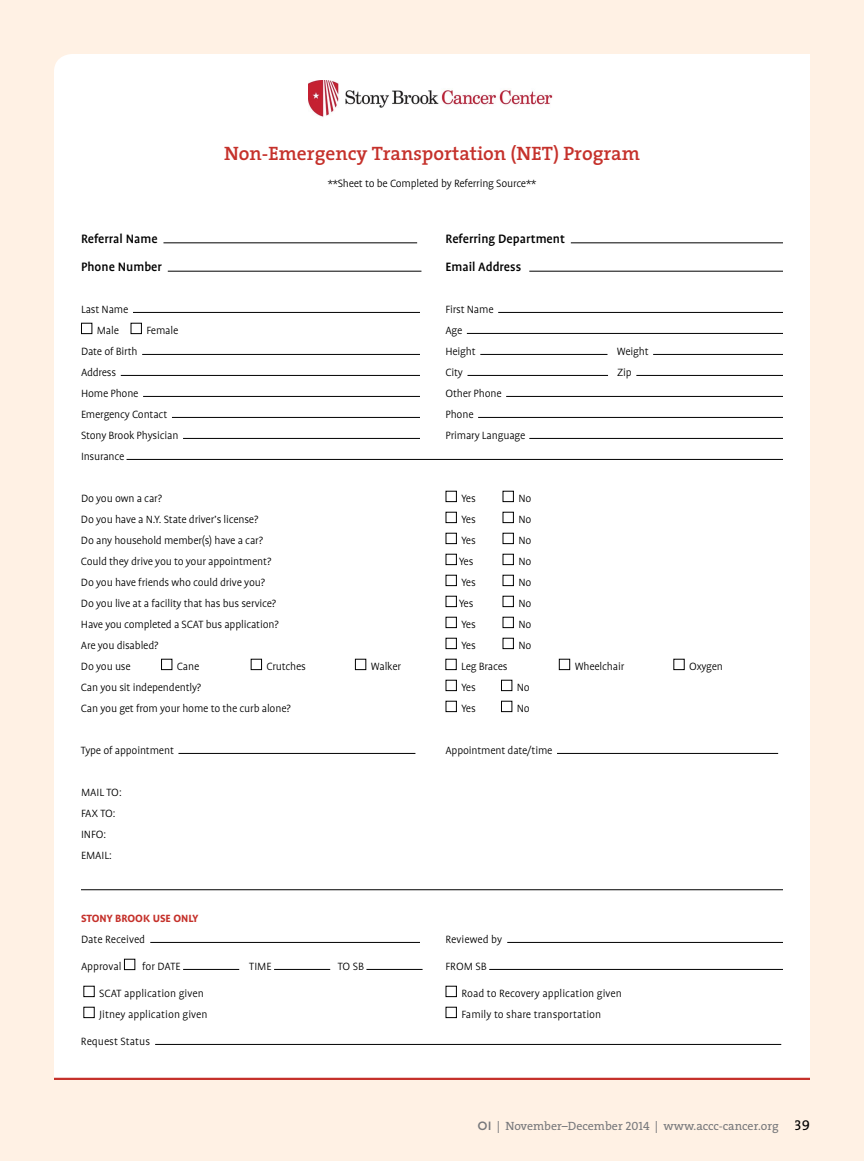
<style>
.page{position:relative;width:864px;height:1161px;background:#fff1e4}
.page>*{position:absolute;margin:0;border:0;box-sizing:border-box;transform-origin:0 0}
.t1{font:600 19.5px "The Serif";color:#c5312b}
.t2{font:500 13.8px "Profile";color:#000}
.t3{font:300 12px/21px "Profile";letter-spacing:-.015em;color:#000}
.t4{font:12px "The Serif";color:#77787b}
.t5{font:700 12px "Profile";color:#c5312b}
.s1{font-family:"Gotham HTF";font-weight:500}
.s2{font-family:"The Serif Caps"}
.s3{font-family:"The Serif Caps";font-size:14.25px;color:#000}
</style>
<div class="page">
<div style="left:54px;top:54px;width:756px;height:1024px;background:#fff"></div>
<img style="left:309px;top:81px;width:245px;height:42px">
<hr style="left:54px;top:1078px;width:756px;height:2px;background:#c5312b">
<hr style="left:163px;top:243px;width:254px;height:1px;background:#000">
<hr style="left:571px;top:243px;width:212px;height:1px;background:#000">
<hr style="left:168px;top:271px;width:253px;height:1px;background:#000">
<hr style="left:529px;top:271px;width:254px;height:1px;background:#000">
<hr style="left:133px;top:312px;width:287px;height:1px;background:#000">
<hr style="left:498px;top:312px;width:285px;height:1px;background:#000">
<div style="left:81px;top:323px;width:11px;height:11px;border:1px solid #000"></div>
<div style="left:131px;top:323px;width:11px;height:11px;border:1px solid #000"></div>
<hr style="left:467px;top:333px;width:316px;height:1px;background:#000">
<hr style="left:142px;top:354px;width:278px;height:1px;background:#000">
<hr style="left:480px;top:354px;width:128px;height:1px;background:#000">
<hr style="left:653px;top:354px;width:130px;height:1px;background:#000">
<hr style="left:121px;top:375px;width:299px;height:1px;background:#000">
<hr style="left:468px;top:375px;width:140px;height:1px;background:#000">
<hr style="left:636px;top:375px;width:147px;height:1px;background:#000">
<hr style="left:143px;top:396px;width:277px;height:1px;background:#000">
<hr style="left:506px;top:396px;width:277px;height:1px;background:#000">
<hr style="left:172px;top:417px;width:248px;height:1px;background:#000">
<hr style="left:478px;top:417px;width:305px;height:1px;background:#000">
<hr style="left:183px;top:438px;width:237px;height:1px;background:#000">
<hr style="left:529px;top:438px;width:254px;height:1px;background:#000">
<hr style="left:127px;top:459px;width:656px;height:1px;background:#000">
<div style="left:446px;top:491px;width:11px;height:11px;border:1px solid #000"></div>
<div style="left:503px;top:491px;width:11px;height:11px;border:1px solid #000"></div>
<div style="left:446px;top:512px;width:11px;height:11px;border:1px solid #000"></div>
<div style="left:503px;top:512px;width:11px;height:11px;border:1px solid #000"></div>
<div style="left:446px;top:533px;width:11px;height:11px;border:1px solid #000"></div>
<div style="left:503px;top:533px;width:11px;height:11px;border:1px solid #000"></div>
<div style="left:446px;top:554px;width:11px;height:11px;border:1px solid #000"></div>
<div style="left:503px;top:554px;width:11px;height:11px;border:1px solid #000"></div>
<div style="left:446px;top:575px;width:11px;height:11px;border:1px solid #000"></div>
<div style="left:503px;top:575px;width:11px;height:11px;border:1px solid #000"></div>
<div style="left:446px;top:596px;width:11px;height:11px;border:1px solid #000"></div>
<div style="left:503px;top:596px;width:11px;height:11px;border:1px solid #000"></div>
<div style="left:446px;top:617px;width:11px;height:11px;border:1px solid #000"></div>
<div style="left:503px;top:617px;width:11px;height:11px;border:1px solid #000"></div>
<div style="left:446px;top:638px;width:11px;height:11px;border:1px solid #000"></div>
<div style="left:503px;top:638px;width:11px;height:11px;border:1px solid #000"></div>
<div style="left:161px;top:659px;width:11px;height:11px;border:1px solid #000"></div>
<div style="left:251px;top:659px;width:11px;height:11px;border:1px solid #000"></div>
<div style="left:355px;top:659px;width:11px;height:11px;border:1px solid #000"></div>
<div style="left:446px;top:659px;width:10px;height:11px;border:1px solid #000"></div>
<div style="left:559px;top:659px;width:11px;height:11px;border:1px solid #000"></div>
<div style="left:674px;top:659px;width:10px;height:11px;border:1px solid #000"></div>
<div style="left:446px;top:680px;width:11px;height:11px;border:1px solid #000"></div>
<div style="left:501px;top:680px;width:11px;height:11px;border:1px solid #000"></div>
<div style="left:446px;top:701px;width:11px;height:11px;border:1px solid #000"></div>
<div style="left:501px;top:701px;width:11px;height:11px;border:1px solid #000"></div>
<hr style="left:178px;top:753px;width:237px;height:1px;background:#000">
<hr style="left:557px;top:753px;width:221px;height:1px;background:#000">
<hr style="left:81px;top:889px;width:702px;height:1px;background:#000">
<hr style="left:150px;top:942px;width:270px;height:1px;background:#000">
<hr style="left:507px;top:942px;width:276px;height:1px;background:#000">
<div style="left:124px;top:959px;width:11px;height:11px;border:1px solid #000"></div>
<hr style="left:183px;top:969px;width:56px;height:1px;background:#000">
<hr style="left:274px;top:969px;width:56px;height:1px;background:#000">
<hr style="left:366px;top:969px;width:57px;height:1px;background:#000">
<hr style="left:489px;top:969px;width:294px;height:1px;background:#000">
<div style="left:84px;top:986px;width:10px;height:11px;border:1px solid #000"></div>
<div style="left:446px;top:986px;width:11px;height:11px;border:1px solid #000"></div>
<div style="left:84px;top:1007px;width:10px;height:11px;border:1px solid #000"></div>
<div style="left:446px;top:1007px;width:11px;height:11px;border:1px solid #000"></div>
<hr style="left:155px;top:1044px;width:626px;height:1px;background:#000">
<h1 class="t1" style="left:224px;top:137px;width:417px">Non-Emergency Transportation (NET) Program</h1>
<p class="t3" style="left:328px;top:173px;width:210px">**Sheet to be Completed by Referring Source**</p>
<p class="t2" style="left:81px;top:232px;width:78px">Referral Name</p>
<p class="t2" style="left:445px;top:232px;width:121px">Referring Department</p>
<p class="t2" style="left:81px;top:260px;width:82px">Phone Number</p>
<p class="t2" style="left:445px;top:260px;width:77px">Email Address</p>
<p class="t3" style="left:81px;top:299px;width:49px">Last Name</p>
<p class="t3" style="left:446px;top:299px;width:50px">First Name</p>
<p class="t3" style="left:97px;top:320px;width:24px">Male</p>
<p class="t3" style="left:146px;top:320px;width:33px">Female</p>
<p class="t3" style="left:446px;top:320px;width:18px">Age</p>
<p class="t3" style="left:81px;top:341px;width:58px">Date of Birth</p>
<p class="t3" style="left:446px;top:341px;width:32px">Height</p>
<p class="t3" style="left:617px;top:341px;width:33px">Weight</p>
<p class="t3" style="left:81px;top:362px;width:37px">Address</p>
<p class="t3" style="left:446px;top:362px;width:19px">City</p>
<p class="t3" style="left:617px;top:362px;width:16px">Zip</p>
<p class="t3" style="left:81px;top:383px;width:59px">Home Phone</p>
<p class="t3" style="left:446px;top:383px;width:58px">Other Phone</p>
<p class="t3" style="left:81px;top:404px;width:88px">Emergency Contact</p>
<p class="t3" style="left:446px;top:404px;width:30px">Phone</p>
<p class="t3" style="left:81px;top:425px;width:99px">Stony Brook Physician</p>
<p class="t3" style="left:446px;top:425px;width:81px">Primary Language</p>
<p class="t3" style="left:81px;top:446px;width:45px">Insurance</p>
<p class="t3" style="left:81px;top:488px;width:82px">Do you own a car?</p>
<p class="t3" style="left:461px;top:488px;width:16px">Yes</p>
<p class="t3" style="left:518px;top:488px;width:15px">No</p>
<p class="t3" style="left:81px;top:509px;width:179px">Do you have a N.Y. State driver’s license?</p>
<p class="t3" style="left:461px;top:509px;width:16px">Yes</p>
<p class="t3" style="left:518px;top:509px;width:15px">No</p>
<p class="t3" style="left:81px;top:530px;width:183px">Do any household member(s) have a car?</p>
<p class="t3" style="left:461px;top:530px;width:16px">Yes</p>
<p class="t3" style="left:518px;top:530px;width:15px">No</p>
<p class="t3" style="left:81px;top:551px;width:192px">Could they drive you to your appointment?</p>
<p class="t3" style="left:459px;top:551px;width:16px">Yes</p>
<p class="t3" style="left:518px;top:551px;width:15px">No</p>
<p class="t3" style="left:81px;top:572px;width:186px">Do you have friends who could drive you?</p>
<p class="t3" style="left:461px;top:572px;width:16px">Yes</p>
<p class="t3" style="left:518px;top:572px;width:15px">No</p>
<p class="t3" style="left:81px;top:593px;width:197px">Do you live at a facility that has bus service?</p>
<p class="t3" style="left:459px;top:593px;width:16px">Yes</p>
<p class="t3" style="left:518px;top:593px;width:15px">No</p>
<p class="t3" style="left:81px;top:614px;width:199px">Have you completed a SCAT bus application?</p>
<p class="t3" style="left:461px;top:614px;width:16px">Yes</p>
<p class="t3" style="left:518px;top:614px;width:15px">No</p>
<p class="t3" style="left:81px;top:635px;width:79px">Are you disabled?</p>
<p class="t3" style="left:461px;top:635px;width:16px">Yes</p>
<p class="t3" style="left:518px;top:635px;width:15px">No</p>
<p class="t3" style="left:81px;top:656px;width:51px">Do you use</p>
<p class="t3" style="left:177px;top:656px;width:24px">Cane</p>
<p class="t3" style="left:267px;top:656px;width:41px">Crutches</p>
<p class="t3" style="left:371px;top:656px;width:32px">Walker</p>
<p class="t3" style="left:461px;top:656px;width:48px">Leg Braces</p>
<p class="t3" style="left:575px;top:656px;width:51px">Wheelchair</p>
<p class="t3" style="left:689px;top:656px;width:35px">Oxygen</p>
<p class="t3" style="left:81px;top:677px;width:122px">Can you sit independently?</p>
<p class="t3" style="left:461px;top:677px;width:16px">Yes</p>
<p class="t3" style="left:517px;top:677px;width:15px">No</p>
<p class="t3" style="left:81px;top:698px;width:211px">Can you get from your home to the curb alone?</p>
<p class="t3" style="left:461px;top:698px;width:16px">Yes</p>
<p class="t3" style="left:517px;top:698px;width:15px">No</p>
<p class="t3" style="left:81px;top:740px;width:94px">Type of appointment</p>
<p class="t3" style="left:446px;top:740px;width:109px">Appointment date/time</p>
<p class="t3" style="left:81px;top:782px;width:42px">MAIL TO:<br>FAX TO:<br>INFO:<br>EMAIL:</p>
<p class="t5" style="left:81px;top:911px;width:119px">STONY BROOK USE ONLY</p>
<p class="t3" style="left:81px;top:929px;width:66px">Date Received</p>
<p class="t3" style="left:446px;top:929px;width:58px">Reviewed by</p>
<p class="t3" style="left:81px;top:956px;width:42px">Approval</p>
<p class="t3" style="left:142px;top:956px;width:40px">for DATE</p>
<p class="t3" style="left:249px;top:956px;width:24px">TIME</p>
<p class="t3" style="left:338px;top:956px;width:28px">TO SB</p>
<p class="t3" style="left:446px;top:956px;width:43px">FROM SB</p>
<p class="t3" style="left:99px;top:983px;width:106px">SCAT application given</p>
<p class="t3" style="left:461px;top:983px;width:162px">Road to Recovery application given</p>
<p class="t3" style="left:99px;top:1004px;width:110px">Jitney application given</p>
<p class="t3" style="left:461px;top:1004px;width:141px">Family to share transportation</p>
<p class="t3" style="left:81px;top:1031px;width:71px">Request Status</p>
<p class="t4" style="left:478px;top:1116px;width:334px"><span class="s1">OI</span> | November–December <span class="s2">2014</span> | www.accc-cancer.org <span class="s3">39</span></p>
</div>
